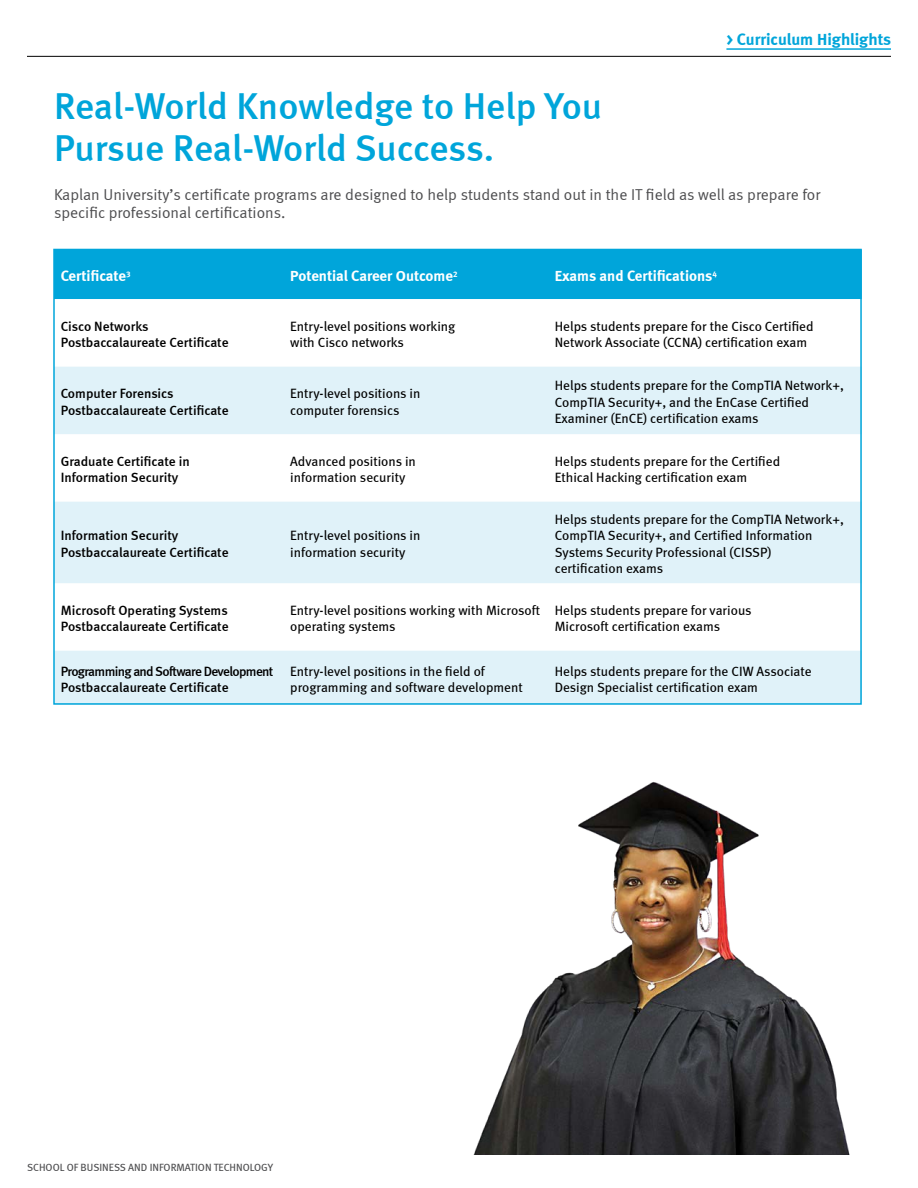
<style>
.page{position:relative;width:918px;height:1188px;background:#fff}
.page>*{position:absolute;margin:0;border:0;box-sizing:border-box;transform-origin:0 0}
.t1{font:500 37.5px/42px "Meta";letter-spacing:-.005em;color:#00a5da}
.t2{font:16.5px "Meta Bold LF";color:#00a5da}
.t3{font:15.75px/18px "Meta Normal";color:#4d4d4f}
.t4{font:15px "Meta Bold LF";color:#fff}
.t5{font:13.5px/16.5px "Meta Book LF";color:#000}
.t6{font:13.5px/16.5px "Meta Medium LF";letter-spacing:-.005em;color:#000}
.t7{font:13.5px/16.5px "Meta Medium LF";letter-spacing:-.05em;color:#000}
.t8{font:10.5px "Meta Book LF";color:#4d4d4f}
</style>
<div class="page">
<div style="left:56px;top:252px;width:803px;height:47px;background:#00a5da"></div>
<svg style="left:56px;top:367px;width:803px;height:335px;fill:#e0f2f9"></svg>
<hr style="left:726px;top:48px;width:165px;height:2px;background:#00a5da">
<hr style="left:27px;top:56px;width:864px;height:1px;background:#000">
<img style="left:474px;top:782px;width:376px;height:372px">
<div style="left:53px;top:249px;width:809px;height:456px;border:2px solid #00a5da"></div>
<h1 class="t1" style="left:54px;top:85px;width:550px">Real-World Knowledge to Help You<br>Pursue Real-World Success.</h1>
<p class="t2" style="left:726px;top:29px;width:166px">&gt; Curriculum Highlights</p>
<p class="t3" style="left:54px;top:186px;width:768px">Kaplan University’s certificate programs are designed to help students stand out in the IT field as well as prepare for specific professional certifications.</p>
<p class="t4" style="left:61px;top:267px;width:71px">Certificate<sup>3</sup></p>
<p class="t4" style="left:290px;top:267px;width:169px">Potential Career Outcome<sup>2</sup></p>
<p class="t4" style="left:555px;top:267px;width:164px">Exams and Certifications<sup>4</sup></p>
<p class="t6" style="left:61px;top:318px;width:169px">Cisco Networks<br>Postbaccalaureate Certificate</p>
<p class="t5" style="left:290px;top:318px;width:167px">Entry-level positions working with Cisco networks</p>
<p class="t5" style="left:555px;top:318px;width:260px">Helps students prepare for the Cisco Certified<br>Network Associate (CCNA) certification exam</p>
<p class="t6" style="left:61px;top:385px;width:169px">Computer Forensics<br>Postbaccalaureate Certificate</p>
<p class="t5" style="left:290px;top:385px;width:132px">Entry-level positions in computer forensics</p>
<p class="t5" style="left:555px;top:377px;width:291px">Helps students prepare for the CompTIA Network+,<br>CompTIA Security+, and the EnCase Certified<br>Examiner (EnCE) certification exams</p>
<p class="t6" style="left:61px;top:453px;width:131px">Graduate Certificate in<br>Information Security</p>
<p class="t5" style="left:290px;top:453px;width:127px">Advanced positions in information security</p>
<p class="t5" style="left:555px;top:453px;width:227px">Helps students prepare for the Certified<br>Ethical Hacking certification exam</p>
<p class="t6" style="left:61px;top:527px;width:169px">Information Security<br>Postbaccalaureate Certificate</p>
<p class="t5" style="left:290px;top:527px;width:132px">Entry-level positions in information security</p>
<p class="t5" style="left:555px;top:511px;width:291px">Helps students prepare for the CompTIA Network+, CompTIA Security+, and Certified Information Systems Security Professional (CISSP)<br>certification exams</p>
<p class="t6" style="left:61px;top:602px;width:169px">Microsoft Operating Systems<br>Postbaccalaureate Certificate</p>
<p class="t5" style="left:290px;top:602px;width:251px">Entry-level positions working with Microsoft operating systems</p>
<p class="t5" style="left:555px;top:602px;width:198px">Helps students prepare for various<br>Microsoft certification exams</p>
<p class="t7" style="left:61px;top:663px;width:214px">Programming and Software Development<br>Postbaccalaureate Certificate</p>
<p class="t5" style="left:290px;top:663px;width:234px">Entry-level positions in the field of programming and software development</p>
<p class="t5" style="left:555px;top:663px;width:258px">Helps students prepare for the CIW Associate<br>Design Specialist certification exam</p>
<p class="t8" style="left:27px;top:1161px;width:248px">SCHOOL OF BUSINESS AND INFORMATION TECHNOLOGY</p>
</div>
